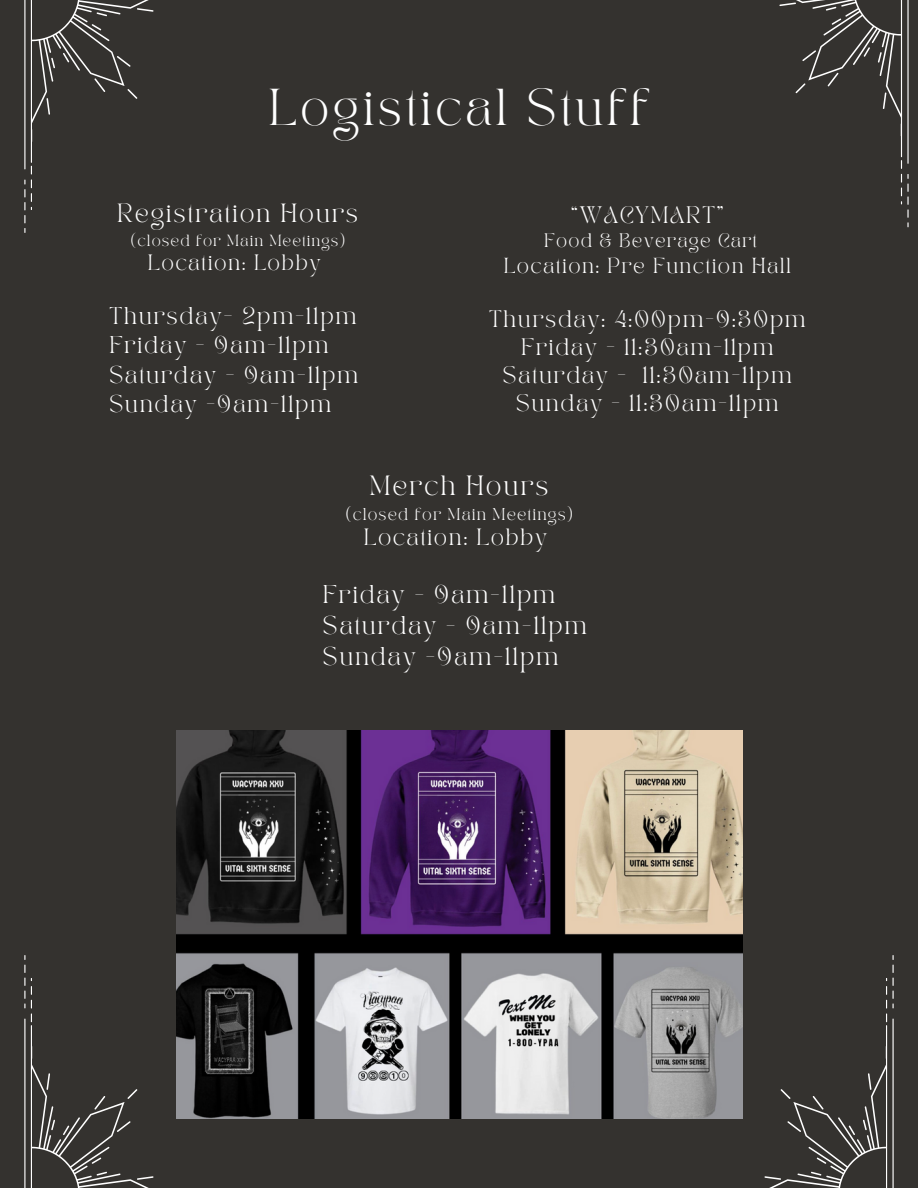
<style>
.page{position:relative;width:918px;height:1188px;background:#34322f}
.page>*{position:absolute;margin:0;border:0;box-sizing:border-box;transform-origin:0 0}
.t1{font:36.3px "TAN PEARL Regular";letter-spacing:.095em;color:#fff}
.t2{font:19.5px "TAN PEARL Regular";letter-spacing:.095em;color:#fff}
.t3{font:18.3px "TAN PEARL Regular";letter-spacing:.095em;color:#fff}
.t4{font:18px "TAN PEARL Regular";letter-spacing:.095em;color:#fff}
.t5{font:16.95px "TAN PEARL Regular";letter-spacing:.095em;color:#fff}
.t6{font:16.65px "TAN PEARL Regular";letter-spacing:.095em;color:#fff}
.t7{font:16.5px "TAN PEARL Regular";letter-spacing:.095em;color:#fff}
.t8{font:15.6px "TAN PEARL Regular";letter-spacing:.095em;color:#fff}
.t9{font:15.15px "TAN PEARL Regular";letter-spacing:.095em;color:#fff}
.t10{font:13.65px "TAN PEARL Regular";letter-spacing:.09em;color:#fff}
.t11{font:12px "TAN PEARL Regular";letter-spacing:.095em;color:#fff}
.t12{font:11.25px "TAN PEARL Regular";letter-spacing:.095em;color:#fff}
</style>
<div class="page">
<svg style="left:779px;top:0;width:130px;height:227px"></svg>
<svg style="left:24px;top:0;width:130px;height:233px"></svg>
<svg style="left:742px;top:955px;width:152px;height:233px"></svg>
<svg style="left:24px;top:955px;width:130px;height:233px"></svg>
<img style="left:176px;top:731px;width:566px;height:388px">
<p class="t1" style="left:269px;top:88px;width:382px">Logistical Stuff</p>
<p class="t3" style="left:117px;top:204px;width:242px">Registration Hours</p>
<p class="t12" style="left:131px;top:235px;width:216px">(closed for Main Meetings)</p>
<p class="t8" style="left:148px;top:254px;width:174px">Location: Lobby</p>
<p class="t5" style="left:109px;top:307px;width:249px">Thursday- 2pm-11pm</p>
<p class="t5" style="left:109px;top:336px;width:221px">Friday - 9am-11pm</p>
<p class="t5" style="left:109px;top:365px;width:250px">Saturday - 9am-11pm</p>
<p class="t5" style="left:109px;top:395px;width:224px">Sunday -9am-11pm</p>
<p class="t6" style="left:571px;top:206px;width:154px">“WACYMART”</p>
<p class="t10" style="left:544px;top:233px;width:214px">Food &amp; Beverage Cart</p>
<p class="t9" style="left:504px;top:257px;width:289px">Location: Pre Function Hall</p>
<p class="t6" style="left:489px;top:310px;width:318px">Thursday: 4:00pm-9:30pm</p>
<p class="t6" style="left:521px;top:338px;width:254px">Friday - 11:30am-11pm</p>
<p class="t6" style="left:503px;top:366px;width:290px">Saturday - 11:30am-11pm</p>
<p class="t6" style="left:516px;top:394px;width:264px">Sunday - 11:30am-11pm</p>
<p class="t2" style="left:370px;top:476px;width:180px">Merch Hours</p>
<p class="t11" style="left:346px;top:508px;width:229px">(closed for Main Meetings)</p>
<p class="t7" style="left:364px;top:529px;width:185px">Location: Lobby</p>
<p class="t4" style="left:323px;top:585px;width:234px">Friday - 9am-11pm</p>
<p class="t4" style="left:323px;top:616px;width:266px">Saturday - 9am-11pm</p>
<p class="t4" style="left:323px;top:647px;width:237px">Sunday -9am-11pm</p>
</div>
